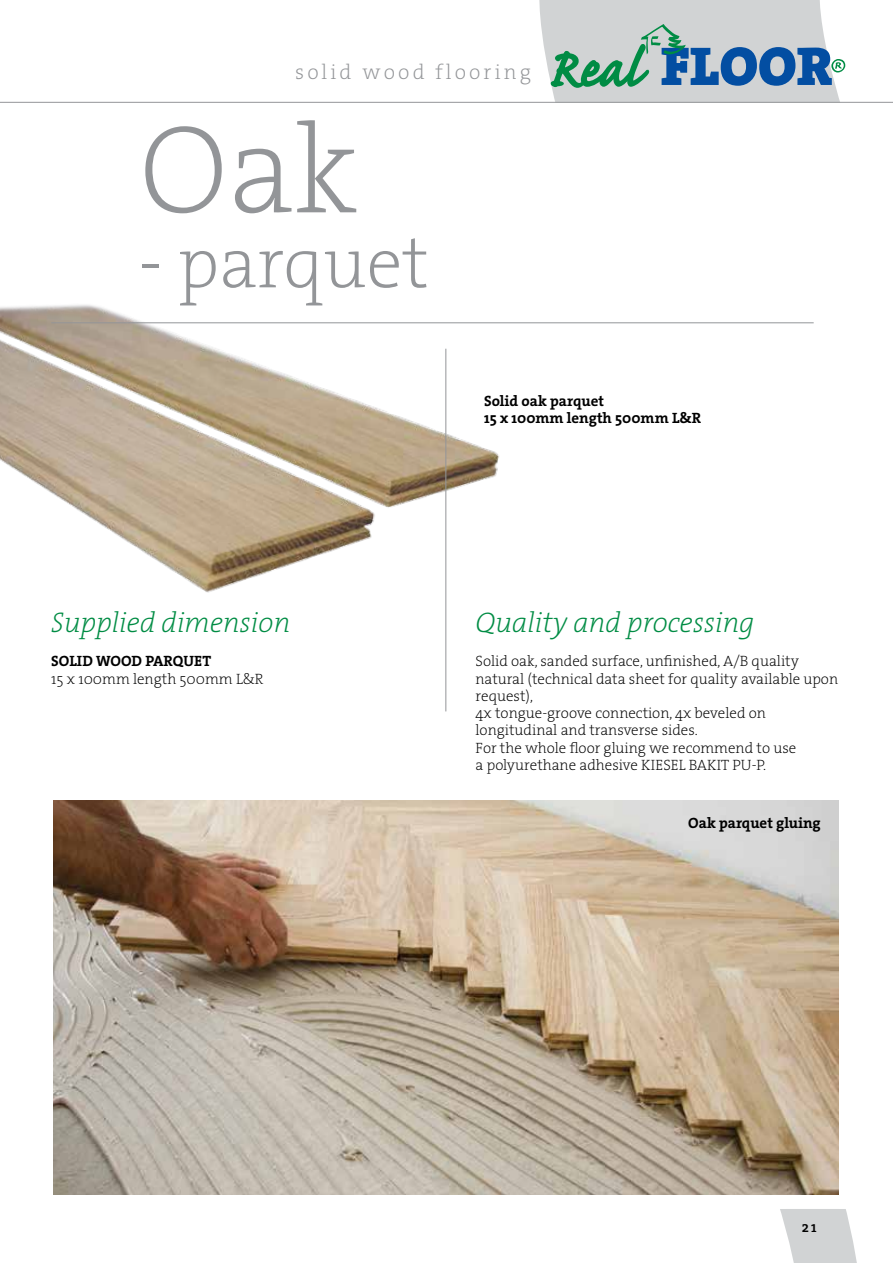
<style>
.page{position:relative;width:893px;height:1263px;background:#fff}
.page>*{position:absolute;margin:0;border:0;box-sizing:border-box;transform-origin:0 0}
.t1{font:126px "The Serif HP2 Ex Lig";color:#939598}
.t2{font:72px "The Serif HP2 Ex Lig";color:#939598}
.t3{font:28.5px "The Serif HP2 Ex Lig IT";color:#008c44}
.t4{font:21px "The Serif HP2 Ex Lig";letter-spacing:.15em;color:#939598}
.t5{font:15px/17.2px "The Serif HP2 Ex Lig";color:#000}
.t6{font:15px/17.2px "The Serif HP7 Bld";color:#000}
.t7{font:15px "The Serif HP6 Se Bld";color:#000}
</style>
<div class="page">
<svg style="left:519px;top:0;width:368px;height:102px"></svg>
<img style="left:0;top:304px;width:549px;height:371px">
<svg style="left:780px;top:1209px;width:77px;height:54px"></svg>
<img style="left:53px;top:800px;width:785px;height:395px">
<hr style="left:445px;top:349px;width:1px;height:362px;background:#939598">
<hr style="left:51px;top:322px;width:763px;height:1px;background:#939598">
<hr style="left:0;top:102px;width:893px;height:1px;background:#939598">
<h3 class="t4" style="left:295px;top:59px;width:237px">solid wood flooring</h3>
<h1 class="t1" style="left:139px;top:89px;width:221px">Oak</h1>
<h2 class="t2" style="left:139px;top:217px;width:292px">- parquet</h2>
<p class="t6" style="left:484px;top:392px;width:219px">Solid oak parquet<br>15 x 100mm length 500mm L&amp;R</p>
<h3 class="t3" style="left:51px;top:604px;width:241px">Supplied dimension</h3>
<p class="t6" style="left:51px;top:653px;width:161px">SOLID WOOD PARQUET</p>
<p class="t5" style="left:51px;top:670px;width:214px">15 x 100mm length 500mm L&amp;R</p>
<h3 class="t3" style="left:476px;top:604px;width:280px">Quality and processing</h3>
<p class="t5" style="left:476px;top:653px;width:364px">Solid oak, sanded surface, unfinished, A/B quality natural (technical data sheet for quality available upon request),<br>4x tongue-groove connection, 4x beveled on longitudinal and transverse sides.<br>For the whole floor gluing we recommend to use<br>a polyurethane adhesive KIESEL BAKIT PU-P.</p>
<p class="t6" style="left:688px;top:814px;width:134px">Oak parquet gluing</p>
<p class="t7" style="left:802px;top:1217px;width:23px">2121</p>
</div>
